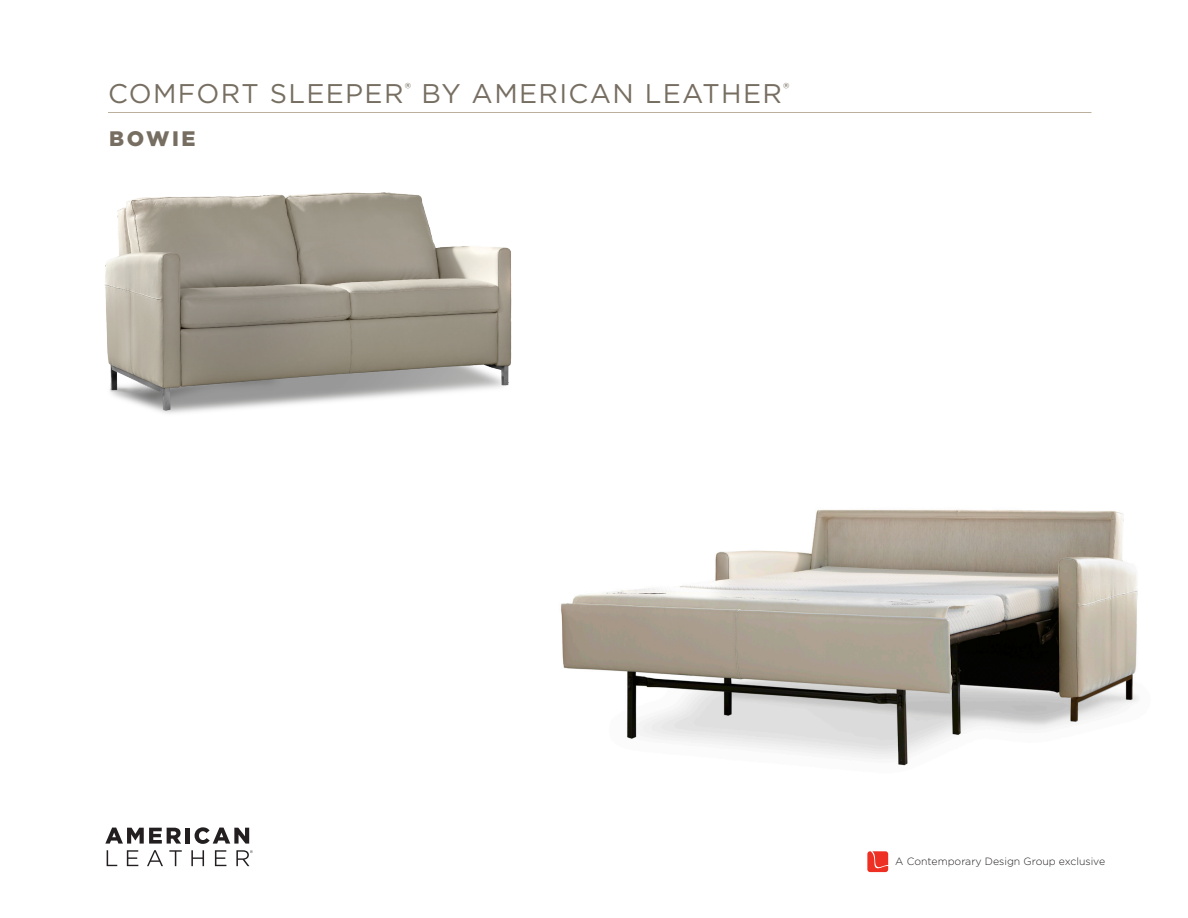
<style>
.page{position:relative;width:1188px;height:918px;background:#fff}
.page>*{position:absolute;margin:0;border:0;box-sizing:border-box;transform-origin:0 0}
.t1{font:27px "Gotham";letter-spacing:.05em;color:#776e62}
.t2{font:900 21px "Gotham";letter-spacing:.125em;color:#776e62}
.t3{font:300 10.5px "Gotham";color:#231f20}
</style>
<div class="page">
<hr style="left:108px;top:112px;width:984px;height:1px;background:#bbaf9d">
<img style="left:867px;top:851px;width:22px;height:22px">
<img style="left:561px;top:509px;width:577px;height:257px">
<img style="left:104px;top:192px;width:408px;height:222px">
<svg style="left:105px;top:828px;width:76px;height:16px"></svg>
<div style="left:185px;top:828px;width:5px;height:16px;background:#231f20"></div>
<svg style="left:195px;top:827px;width:54px;height:17px"></svg>
<svg style="left:107px;top:850px;width:10px;height:16px"></svg>
<svg style="left:127px;top:850px;width:11px;height:16px"></svg>
<svg style="left:147px;top:850px;width:16px;height:16px"></svg>
<svg style="left:169px;top:850px;width:13px;height:16px"></svg>
<svg style="left:191px;top:850px;width:13px;height:16px"></svg>
<svg style="left:215px;top:850px;width:11px;height:16px"></svg>
<svg style="left:236px;top:850px;width:17px;height:16px"></svg>
<p class="t1" style="left:108px;top:76px;width:683px">COMFORT SLEEPER<sup>®</sup> BY AMERICAN LEATHER<sup>®</sup></p>
<p class="t2" style="left:109px;top:124px;width:88px">BOWIE</p>
<p class="t3" style="left:895px;top:855px;width:211px">A Contemporary Design Group exclusive</p>
</div>
